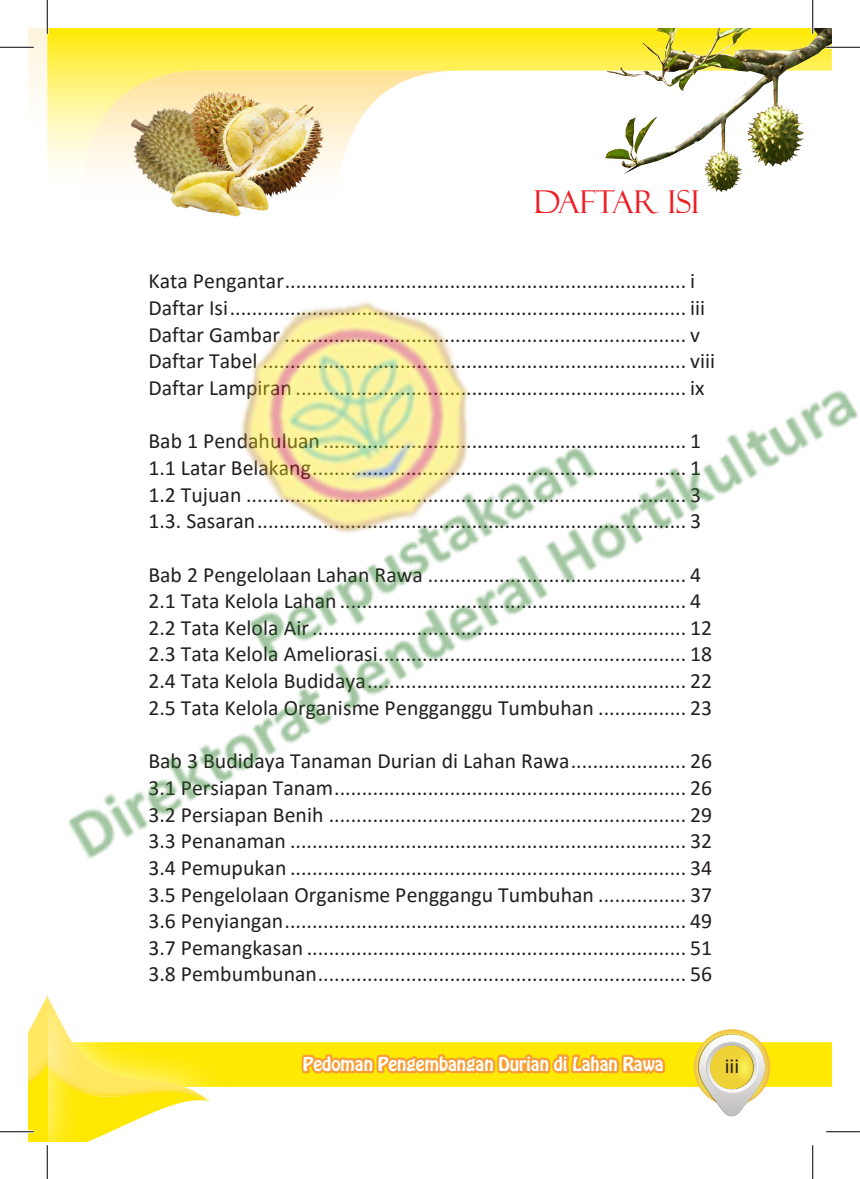
<style>
.page{position:relative;width:860px;height:1179px;background:#fff}
.page>*{position:absolute;margin:0;border:0;box-sizing:border-box;transform-origin:0 0}
.t1{font:31.5px "Felix Titling";color:#ee1d23}
.t2{font:21.82px/26.8px "Calibri";color:#231f20}
.t3{font:20.93px "Calibri";color:#231f20}
.t4{font:16.88px "Hobo Std";color:#fff}
</style>
<div class="page">
<hr style="left:47px;top:0;width:1px;height:34px;background:#000">
<hr style="left:47px;top:1145px;width:1px;height:34px;background:#000">
<hr style="left:812px;top:0;width:1px;height:34px;background:#000">
<hr style="left:812px;top:1145px;width:1px;height:34px;background:#000">
<img style="left:0;top:27px;width:860px;height:1125px">
<h1 class="t1" style="left:534px;top:184px;width:167px">DAFTAR ISI</h1>
<p class="t2" style="left:148px;top:267px;width:568px">Kata Pengantar......................................................................... i Daftar Isi................................................................................... iii Daftar Gambar ......................................................................... v Daftar Tabel ............................................................................. viii Daftar Lampiran ....................................................................... ix</p>
<p class="t2" style="left:148px;top:427px;width:554px;text-align:justify">Bab 1 Pendahuluan .................................................................. 1<br>1.1 Latar Belakang.................................................................... 1<br>1.2 Tujuan ................................................................................ 3<br>1.3. Sasaran.............................................................................. 3</p>
<p class="t2" style="left:148px;top:560px;width:565px">Bab 2 Pengelolaan Lahan Rawa ............................................... 4<br>2.1 Tata Kelola Lahan ............................................................... 4<br>2.2 Tata Kelola Air.................................................................... 12<br>2.3 Tata Kelola Ameliorasi........................................................ 18<br>2.4 Tata Kelola Budidaya.......................................................... 22<br>2.5 Tata Kelola Organisme Pengganggu Tumbuhan ................ 23</p>
<p class="t2" style="left:148px;top:747px;width:565px;text-align:justify">Bab 3 Budidaya Tanaman Durian di Lahan Rawa..................... 26<br>3.1 Persiapan Tanam................................................................ 26<br>3.2 Persiapan Benih ................................................................. 29<br>3.3 Penanaman ........................................................................ 32<br>3.4 Pemupukan ........................................................................ 34<br>3.5 Pengelolaan Organisme Penggangu Tumbuhan ................ 37<br>3.6 Penyiangan......................................................................... 49<br>3.7 Pemangkasan ..................................................................... 51<br>3.8 Pembumbunan................................................................... 56</p>
<p class="t4" style="left:303px;top:1052px;width:362px">Pedoman Pengembangan Durian di Lahan Rawa</p>
<p class="t3" style="left:725px;top:1051px;width:16px">iii</p>
</div>
